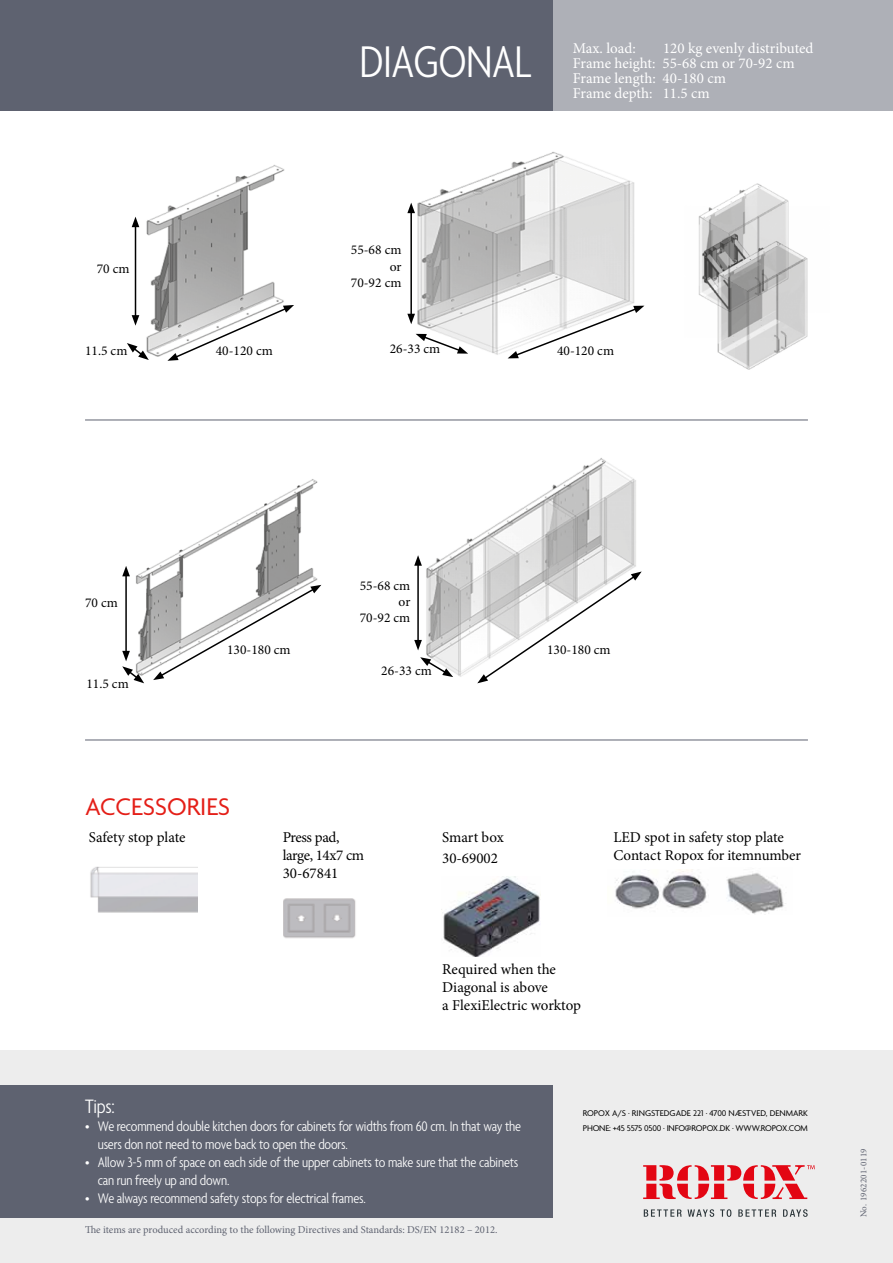
<style>
.page{position:relative;width:893px;height:1263px;background:#fff}
.page>*{position:absolute;margin:0;border:0;box-sizing:border-box;transform-origin:0 0}
.t1{font:300 condensed 48px "Agenda";letter-spacing:-.01em;color:#fff}
.t2{font:26.1px "Agenda";letter-spacing:-.005em;color:#e41f18}
.t3{font:300 condensed 21px "Agenda";color:#fff}
.t4{font:300 condensed 15px/18px "Agenda";letter-spacing:-.01em;color:#fff}
.t5{font:15px/18px "Minion Pro";letter-spacing:-.005em;color:#000}
.t6{font:15px/15px "Minion Pro";color:#fff}
.t7{font:15px/18px "Minion Pro";letter-spacing:-.025em;color:#000}
.t8{font:13.5px/16.2px "Minion Pro";color:#000;text-align:right}
.t9{font:10.5px "Minion Pro";color:#5e6270}
.t10{font:9px/15px "Agenda";letter-spacing:-.02em;color:#000}
.t11{font:9px "Minion Pro";letter-spacing:.025em;color:#5e6270}
</style>
<div class="page">
<div style="left:0;top:1050px;width:893px;height:213px;background:#ededed"></div>
<div style="left:0;top:0;width:893px;height:111px;background:#5e6270"></div>
<hr style="left:85px;top:420px;width:723px;height:1px;background:#5e6270">
<hr style="left:85px;top:740px;width:723px;height:1px;background:#5e6270">
<div style="left:0;top:1085px;width:553px;height:132px;background:#5e6270"></div>
<div style="left:553px;top:0;width:340px;height:111px;background:#aeb0b7"></div>
<img style="left:131px;top:165px;width:154px;height:191px">
<hr style="left:135px;top:225px;width:1px;height:92px;background:#000">
<svg style="left:132px;top:217px;width:7px;height:10px"></svg>
<svg style="left:132px;top:315px;width:7px;height:11px"></svg>
<svg style="left:167px;top:305px;width:127px;height:56px"></svg>
<svg style="left:127px;top:343px;width:22px;height:17px"></svg>
<img style="left:407px;top:152px;width:237px;height:203px">
<hr style="left:410px;top:211px;width:2px;height:105px;background:#000">
<svg style="left:407px;top:203px;width:8px;height:10px"></svg>
<svg style="left:407px;top:314px;width:8px;height:10px"></svg>
<svg style="left:416px;top:334px;width:52px;height:20px"></svg>
<svg style="left:508px;top:306px;width:136px;height:52px"></svg>
<img style="left:127px;top:479px;width:195px;height:196px">
<hr style="left:125px;top:574px;width:2px;height:79px;background:#000">
<svg style="left:122px;top:566px;width:8px;height:10px"></svg>
<svg style="left:122px;top:651px;width:22px;height:32px"></svg>
<svg style="left:153px;top:585px;width:168px;height:95px"></svg>
<img style="left:415px;top:458px;width:221px;height:219px">
<hr style="left:417px;top:563px;width:2px;height:79px;background:#000">
<svg style="left:414px;top:555px;width:8px;height:11px"></svg>
<svg style="left:414px;top:640px;width:8px;height:10px"></svg>
<svg style="left:420px;top:657px;width:33px;height:20px"></svg>
<svg style="left:477px;top:571px;width:165px;height:112px"></svg>
<img style="left:284px;top:898px;width:72px;height:41px">
<img style="left:90px;top:866px;width:107px;height:47px">
<img style="left:698px;top:183px;width:110px;height:187px">
<svg style="left:644px;top:1209px;width:70px;height:8px"></svg>
<svg style="left:720px;top:1209px;width:11px;height:8px"></svg>
<svg style="left:738px;top:1209px;width:38px;height:8px"></svg>
<svg style="left:783px;top:1209px;width:25px;height:8px"></svg>
<svg style="left:643px;top:1165px;width:172px;height:34px"></svg>
<img style="left:615px;top:871px;width:92px;height:38px">
<img style="left:726px;top:873px;width:60px;height:41px">
<img style="left:442px;top:876px;width:99px;height:81px">
<p class="t8" style="left:97px;top:260px;width:34px">70 cm</p>
<p class="t8" style="left:85px;top:342px;width:44px">11.5 cm</p>
<p class="t8" style="left:216px;top:342px;width:59px">40-120 cm</p>
<h1 class="t1" style="left:359px;top:36px;width:174px">DIAGONAL</h1>
<p class="t6" style="left:573px;top:41px;width:65px">Max. load:</p>
<p class="t6" style="left:573px;top:41px;width:242px;text-indent:90px">120 kg evenly distributed<br>Frame height: 55-68 cm or 70-92 cm<br>Frame length: 40-180 cm<br>Frame depth: 11.5 cm</p>
<p class="t8" style="left:351px;top:242px;width:52px">55-68 cm or<br>70-92 cm</p>
<p class="t8" style="left:390px;top:341px;width:52px">26-33 cm</p>
<p class="t8" style="left:557px;top:343px;width:59px">40-120 cm</p>
<p class="t8" style="left:85px;top:594px;width:34px">70 cm</p>
<p class="t8" style="left:86px;top:675px;width:44px">11.5 cm</p>
<p class="t8" style="left:227px;top:641px;width:65px">130-180 cm</p>
<p class="t8" style="left:360px;top:577px;width:52px">55-68 cm or<br>70-92 cm</p>
<p class="t8" style="left:381px;top:663px;width:52px">26-33 cm</p>
<p class="t8" style="left:547px;top:641px;width:65px">130-180 cm</p>
<h2 class="t2" style="left:85px;top:792px;width:147px">ACCESSORIES</h2>
<p class="t5" style="left:89px;top:828px;width:98px">Safety stop plate</p>
<p class="t7" style="left:283px;top:828px;width:83px">Press pad, large, 14x7 cm<br>30-67841</p>
<p class="t5" style="left:442px;top:827px;width:63px;line-height:21px">Smart box<br>30-69002</p>
<p class="t5" style="left:613px;top:828px;width:189px">LED spot in safety stop plate<br>Contact Ropox for itemnumber</p>
<p class="t5" style="left:442px;top:960px;width:140px">Required when the<br>Diagonal is above<br>a FlexiElectric worktop</p>
<h3 class="t3" style="left:85px;top:1095px;width:31px">Tips:</h3>
<p class="t4" style="left:98px;top:1118px;width:425px;text-indent:-13px">• We recommend double kitchen doors for cabinets for widths from 60 cm. In that way the users don not need to move back to open the doors.</p>
<p class="t4" style="left:98px;top:1154px;width:422px;text-indent:-13px">• Allow 3-5 mm of space on each side of the upper cabinets to make sure that the cabinets can run freely up and down.</p>
<p class="t4" style="left:85px;top:1190px;width:282px">• We always recommend safety stops for electrical frames.</p>
<p class="t9" style="left:85px;top:1223px;width:414px">The items are produced according to the following Directives and Standards: DS/EN 12182 – 2012.</p>
<p class="t10" style="left:583px;top:1106px;width:227px">ROPOX A/S · RINGSTEDGADE 221 · 4700 NÆSTVED, DENMARK<br>PHONE: +45 5575 0500 · INFO@ROPOX.DK · WWW.ROPOX.COM</p>
<p class="t11" style="left:858px;top:1217px;width:70px;rotate:-90deg">No. 1962201-0119</p>
</div>
